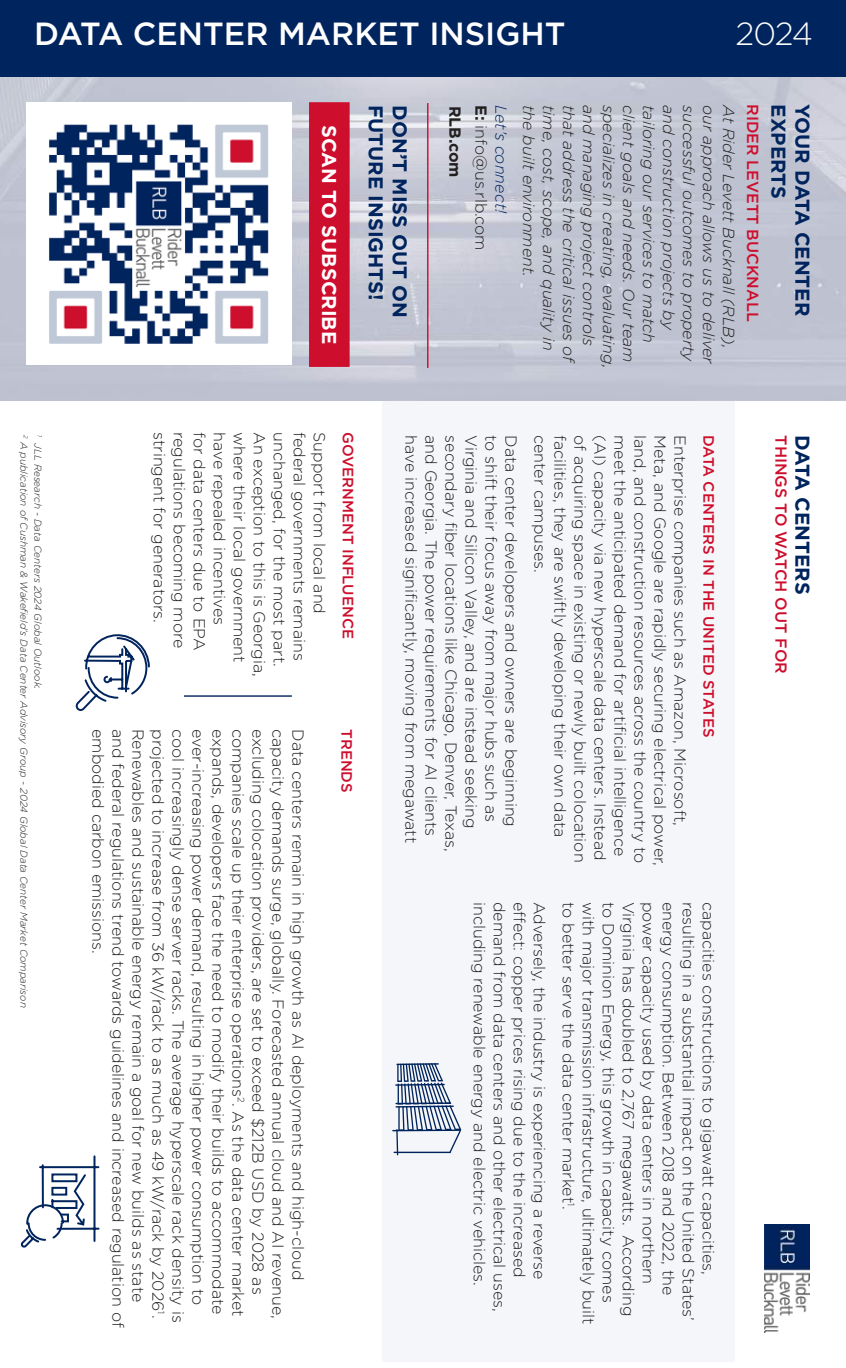
<style>
.page{position:relative;width:846px;height:1368px;background:#fff}
.page>*{position:absolute;margin:0;border:0;box-sizing:border-box;transform-origin:0 0}
.t1{font:500 32px "Gotham";color:#fff}
.t2{font:300 32px "Gotham";letter-spacing:-.02em;color:#fff}
.t3{font:700 20px "Gotham";color:#00245d}
.t4{font:700 20px "Gotham";color:#fff}
.t5{font:300 16px "Gotham";color:#221f1f}
.t6{font:italic 300 16px "Gotham";color:#221f1f}
.t7{font:500 16px "Gotham";color:#ce0e2d}
.t8{font:italic 300 16px "Gotham";color:#00245d}
.t9{font:700 16px "Gotham";color:#221f1f}
.t10{font:500 15px "Gotham";color:#ce0e2d}
.t11{font:italic 300 10px/14px "Gotham";color:#221f1f}
.t12{font:300 9.4px "Gotham";color:#221f1f}
.s1{font-weight:700}
.s2{font-size:16px}
</style>
<div class="page">
<div style="left:382px;top:400px;width:353px;height:962px;background:#f5f6f9"></div>
<svg style="left:75px;top:634px;width:75px;height:77px"></svg>
<hr style="left:395px;top:1084px;width:50px;height:2px;background:#00245d">
<hr style="left:394px;top:1152px;width:57px;height:1px;background:#00245d">
<hr style="left:395px;top:1102px;width:56px;height:2px;background:#00245d">
<hr style="left:392px;top:1129px;width:69px;height:2px;background:#00245d">
<svg style="left:396px;top:1065px;width:65px;height:90px"></svg>
<hr style="left:396px;top:1063px;width:43px;height:2px;background:#00245d">
<svg style="left:20px;top:1155px;width:80px;height:93px"></svg>
<hr style="left:184px;top:695px;width:108px;height:2px;background:#00245d">
<img style="left:764px;top:1224px;width:46px;height:108px">
<hr style="left:427px;top:103px;width:2px;height:265px;background:#ce0e2d">
<img style="left:48px;top:124px;width:221px;height:220px">
<div style="left:310px;top:103px;width:39px;height:263px;background:#ce0e2d"></div>
<div style="left:309px;top:102px;width:41px;height:265px;border:2px solid #ce0e2d"></div>
<div style="left:0;top:0;width:846px;height:77px;background:#00245d"></div>
<h1 class="t2" style="left:735px;top:19px;width:79px">2024</h1>
<h1 class="t1" style="left:34px;top:21px;width:533px">DATA CENTER MARKET INSIGHT</h1>
<h1 class="t2" style="left:728px;top:22px;width:81px">2022</h1>
<p class="t4" style="left:341px;top:125px;width:221px;rotate:90deg">SCAN TO SUBSCRIBE</p>
<p class="t3" style="left:387px;top:105px;width:197px;rotate:90deg">FUTURE INSIGHTS!</p>
<p class="t3" style="left:411px;top:105px;width:214px;rotate:90deg">DON’T MISS OUT ON</p>
<p class="t9" style="left:464px;top:106px;width:73px;rotate:90deg">RLB.com</p>
<p class="t5" style="left:488px;top:105px;width:147px;rotate:90deg"><span class="s1">E:</span> info@us.rlb.com</p>
<p class="t8" style="left:507px;top:105px;width:110px;rotate:90deg">Let’s connect!</p>
<p class="t6" style="left:535px;top:105px;width:173px;rotate:90deg">the built environment.</p>
<p class="t6" style="left:555px;top:105px;width:247px;rotate:90deg">time, cost, scope, and quality in</p>
<p class="t6" style="left:575px;top:105px;width:258px;rotate:90deg">that address the critical issues of</p>
<p class="t6" style="left:595px;top:105px;width:242px;rotate:90deg">and managing project controls</p>
<p class="t6" style="left:615px;top:105px;width:265px;rotate:90deg">specializes in creating, evaluating,</p>
<p class="t6" style="left:635px;top:105px;width:259px;rotate:90deg">client goals and needs. Our team</p>
<p class="t6" style="left:655px;top:105px;width:239px;rotate:90deg">tailoring our services to match</p>
<p class="t6" style="left:675px;top:105px;width:228px;rotate:90deg">and construction projects by</p>
<p class="t6" style="left:695px;top:105px;width:260px;rotate:90deg">successful outcomes to property</p>
<p class="t6" style="left:715px;top:105px;width:261px;rotate:90deg">our approach allows us to deliver</p>
<p class="t6" style="left:735px;top:105px;width:245px;rotate:90deg">At Rider Levett Bucknall (RLB),</p>
<p class="t3" style="left:790px;top:104px;width:96px;rotate:90deg">EXPERTS</p>
<p class="t3" style="left:814px;top:104px;width:214px;rotate:90deg">YOUR DATA CENTER</p>
<p class="t7" style="left:759px;top:104px;width:219px;rotate:90deg">RIDER LEVETT BUCKNALL</p>
<p class="t11" style="left:44px;top:435px;width:574px;rotate:90deg"><sup>1</sup> JLL Research - Data Centers 2024 Global Outlook.<br><sup>2</sup> A publication of Cushman &amp; Wakefield’s Data Center Advisory Group - 2024 Global Data Center Market Comparison</p>
<p class="t5" style="left:167px;top:432px;width:192px;rotate:90deg">stringent for generators.</p>
<p class="t5" style="left:187px;top:432px;width:218px;rotate:90deg">regulations becoming more</p>
<p class="t5" style="left:207px;top:432px;width:220px;rotate:90deg">for data centers due to EPA</p>
<p class="t5" style="left:227px;top:432px;width:195px;rotate:90deg">have repealed incentives</p>
<p class="t5" style="left:247px;top:432px;width:232px;rotate:90deg">where their local government</p>
<p class="t5" style="left:267px;top:432px;width:246px;rotate:90deg">An exception to this is Georgia,</p>
<p class="t5" style="left:287px;top:432px;width:236px;rotate:90deg">unchanged, for the most part.</p>
<p class="t5" style="left:307px;top:432px;width:230px;rotate:90deg">federal governments remains</p>
<p class="t5" style="left:327px;top:432px;width:183px;rotate:90deg">Support from local and</p>
<p class="t10" style="left:354px;top:432px;width:208px;rotate:90deg">GOVERNMENT INFLUENCE</p>
<p class="t5" style="left:245px;top:729px;width:589px;rotate:90deg">companies scale up their enterprise operations<sup>2</sup>. As the data center market</p>
<p class="t5" style="left:265px;top:729px;width:567px;rotate:90deg">excluding colocation providers, are set to exceed $212B USD by 2028 as</p>
<p class="t5" style="left:285px;top:729px;width:591px;rotate:90deg">capacity demands surge, globally. Forecasted annual cloud and AI revenue,</p>
<p class="t5" style="left:305px;top:729px;width:553px;rotate:90deg">Data centers remain in high growth as AI deployments and high-cloud</p>
<p class="t10" style="left:353px;top:729px;width:65px;rotate:90deg">TRENDS</p>
<p class="t5" style="left:105px;top:729px;width:226px;rotate:90deg">embodied carbon emissions.</p>
<p class="t5" style="left:125px;top:729px;width:600px;rotate:90deg">and federal regulations trend towards guidelines and increased regulation of</p>
<p class="t5" style="left:145px;top:729px;width:575px;rotate:90deg">Renewables and sustainable energy remain a goal for new builds as state</p>
<p class="t5" style="left:165px;top:729px;width:584px;rotate:90deg">projected to increase from 36 kW/rack to as much as 49 kW/rack by 2026</p>
<p class="t5" style="left:185px;top:729px;width:595px;rotate:90deg">cool increasingly dense server racks. The average hyperscale rack density is</p>
<p class="t5" style="left:205px;top:729px;width:578px;rotate:90deg">ever-increasing power demand, resulting in higher power consumption to</p>
<p class="t5" style="left:225px;top:729px;width:587px;rotate:90deg">expands, developers face the need to modify their builds to accommodate</p>
<p class="t12" style="left:165px;top:1311px;width:8px;rotate:90deg">1<span class="s2">.</span></p>
<p class="t5" style="left:418px;top:435px;width:409px;rotate:90deg">have increased significantly, moving from megawatt</p>
<p class="t5" style="left:438px;top:435px;width:403px;rotate:90deg">and Georgia. The power requirements for AI clients</p>
<p class="t5" style="left:458px;top:435px;width:418px;rotate:90deg">secondary fiber locations like Chicago, Denver, Texas,</p>
<p class="t5" style="left:478px;top:435px;width:395px;rotate:90deg">Virginia and Silicon Valley, and are instead seeking</p>
<p class="t5" style="left:498px;top:435px;width:389px;rotate:90deg">to shift their focus away from major hubs such as</p>
<p class="t5" style="left:518px;top:435px;width:393px;rotate:90deg">Data center developers and owners are beginning</p>
<p class="t5" style="left:547px;top:435px;width:139px;rotate:90deg">center campuses.</p>
<p class="t5" style="left:567px;top:435px;width:404px;rotate:90deg">facilities, they are swiftly developing their own data</p>
<p class="t5" style="left:587px;top:435px;width:429px;rotate:90deg">of acquiring space in existing or newly built colocation</p>
<p class="t5" style="left:607px;top:435px;width:427px;rotate:90deg">(AI) capacity via new hyperscale data centers. Instead</p>
<p class="t5" style="left:627px;top:435px;width:423px;rotate:90deg">meet the anticipated demand for artificial intelligence</p>
<p class="t5" style="left:647px;top:435px;width:430px;rotate:90deg">land, and construction resources across the country to</p>
<p class="t5" style="left:667px;top:435px;width:432px;rotate:90deg">Meta, and Google are rapidly securing electrical power,</p>
<p class="t5" style="left:687px;top:435px;width:392px;rotate:90deg">Enterprise companies such as Amazon, Microsoft,</p>
<p class="t10" style="left:715px;top:435px;width:304px;rotate:90deg">DATA CENTERS IN THE UNITED STATES</p>
<p class="t5" style="left:575px;top:902px;width:303px;rotate:90deg">to better serve the data center market</p>
<p class="t5" style="left:595px;top:902px;width:424px;rotate:90deg">with major transmission infrastructure, ultimately built</p>
<p class="t5" style="left:615px;top:902px;width:402px;rotate:90deg">to Dominion Energy, this growth in capacity comes</p>
<p class="t5" style="left:635px;top:902px;width:416px;rotate:90deg">Virginia has doubled to 2,767 megawatts. According</p>
<p class="t5" style="left:655px;top:902px;width:384px;rotate:90deg">power capacity used by data centers in northern</p>
<p class="t5" style="left:675px;top:902px;width:395px;rotate:90deg">energy consumption. Between 2018 and 2022, the</p>
<p class="t5" style="left:695px;top:902px;width:421px;rotate:90deg">resulting in a substantial impact on the United States’</p>
<p class="t5" style="left:715px;top:902px;width:375px;rotate:90deg">capacities constructions to gigawatt capacities,</p>
<p class="t5" style="left:486px;top:902px;width:386px;rotate:90deg">including renewable energy and electric vehicles.</p>
<p class="t5" style="left:506px;top:902px;width:412px;rotate:90deg">demand from data centers and other electrical uses,</p>
<p class="t5" style="left:526px;top:902px;width:377px;rotate:90deg">effect: copper prices rising due to the increased</p>
<p class="t5" style="left:546px;top:902px;width:379px;rotate:90deg">Adversely, the industry is experiencing a reverse</p>
<p class="t12" style="left:575px;top:1203px;width:8px;rotate:90deg">1<span class="s2">.</span></p>
<p class="t7" style="left:788px;top:435px;width:240px;rotate:90deg">THINGS TO WATCH OUT FOR</p>
<p class="t3" style="left:814px;top:435px;width:161px;rotate:90deg">DATA CENTERS</p>
</div>
